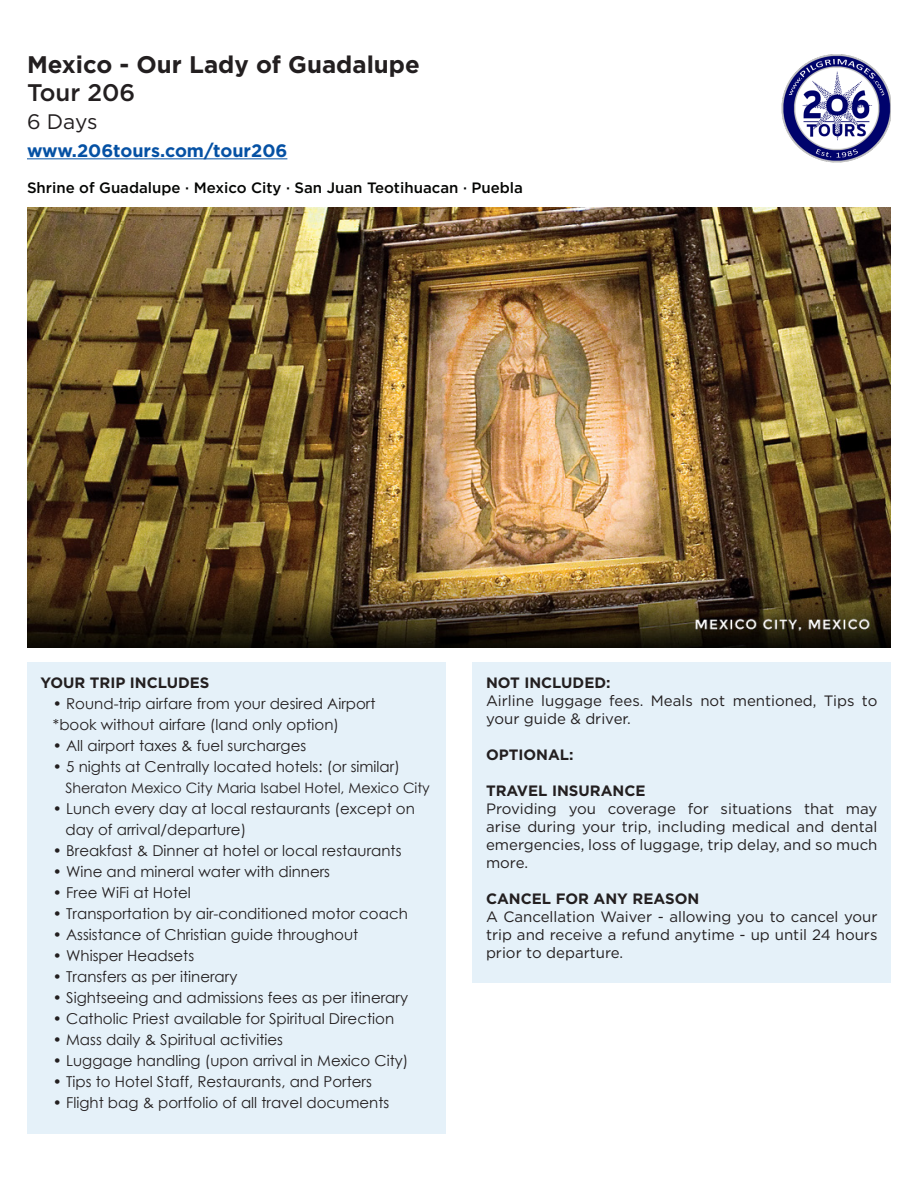
<style>
.page{position:relative;width:918px;height:1188px;background:#fff}
.page>*{position:absolute;margin:0;border:0;box-sizing:border-box;transform-origin:0 0}
.t1{font:700 24px "Gotham";color:#231f20}
.t2{font:500 24px "Gotham";color:#231f20}
.t3{font:21px "Gotham";color:#231f20}
.t4{font:700 18px "Gotham";color:#0551a4}
.t5{font:15px "Century Gothic";color:#231f20}
.t6{font:15px/18px "Gotham";color:#231f20;text-align:justify}
.t7{font:700 15px "Gotham";color:#231f20}
.t8{font:500 15px "Gotham";color:#040503}
.t9{font:14.25px "Century Gothic";color:#231f20}
</style>
<div class="page">
<div style="left:27px;top:662px;width:419px;height:472px;background:#e5f1f9"></div>
<div style="left:473px;top:662px;width:418px;height:321px;background:#e5f1f9"></div>
<hr style="left:27px;top:158px;width:260px;height:1px;background:#0551a4">
<img style="left:782px;top:54px;width:109px;height:109px">
<img style="left:27px;top:207px;width:864px;height:441px">
<p class="t1" style="left:27px;top:49px;width:394px">Mexico - Our Lady of Guadalupe</p>
<p class="t2" style="left:27px;top:77px;width:110px">Tour 206</p>
<p class="t3" style="left:27px;top:108px;width:72px">6 Days</p>
<p class="t4" style="left:27px;top:138px;width:262px">www.206tours.com/tour206</p>
<p class="t8" style="left:27px;top:177px;width:498px">Shrine of Guadalupe · Mexico City · San Juan Teotihuacan · Puebla</p>
<p class="t7" style="left:40px;top:672px;width:171px">YOUR TRIP INCLUDES</p>
<p class="t5" style="left:53px;top:693px;width:324px">• Round-trip airfare from your desired Airport</p>
<p class="t5" style="left:53px;top:714px;width:288px">*book without airfare (land only option)</p>
<p class="t5" style="left:53px;top:735px;width:255px">• All airport taxes &amp; fuel surcharges</p>
<p class="t5" style="left:53px;top:756px;width:348px">• 5 nights at Centrally located hotels: (or similar)</p>
<p class="t9" style="left:65px;top:777px;width:366px">Sheraton Mexico City Maria Isabel Hotel, Mexico City</p>
<p class="t5" style="left:53px;top:798px;width:363px">• Lunch every day at local restaurants (except on</p>
<p class="t5" style="left:65px;top:819px;width:182px">day of arrival/departure)</p>
<p class="t5" style="left:53px;top:840px;width:350px">• Breakfast &amp; Dinner at hotel or local restaurants</p>
<p class="t5" style="left:53px;top:861px;width:279px">• Wine and mineral water with dinners</p>
<p class="t5" style="left:53px;top:882px;width:139px">• Free WiFi at Hotel</p>
<p class="t5" style="left:53px;top:903px;width:356px">• Transportation by air-conditioned motor coach</p>
<p class="t5" style="left:53px;top:924px;width:307px">• Assistance of Christian guide throughout</p>
<p class="t5" style="left:53px;top:945px;width:143px">• Whisper Headsets</p>
<p class="t5" style="left:53px;top:966px;width:186px">• Transfers as per itinerary</p>
<p class="t5" style="left:53px;top:987px;width:357px">• Sightseeing and admissions fees as per itinerary</p>
<p class="t5" style="left:53px;top:1008px;width:343px">• Catholic Priest available for Spiritual Direction</p>
<p class="t5" style="left:53px;top:1029px;width:232px">• Mass daily &amp; Spiritual activities</p>
<p class="t5" style="left:53px;top:1050px;width:357px">• Luggage handling (upon arrival in Mexico City)</p>
<p class="t5" style="left:53px;top:1071px;width:320px">• Tips to Hotel Staff, Restaurants, and Porters</p>
<p class="t5" style="left:53px;top:1092px;width:338px">• Flight bag &amp; portfolio of all travel documents</p>
<p class="t7" style="left:486px;top:672px;width:126px">NOT INCLUDED:</p>
<p class="t6" style="left:486px;top:691px;width:393px">Airline luggage fees. Meals not mentioned, Tips to your guide &amp; driver.</p>
<p class="t7" style="left:486px;top:744px;width:89px">OPTIONAL:</p>
<p class="t7" style="left:486px;top:780px;width:161px">TRAVEL INSURANCE</p>
<p class="t6" style="left:486px;top:799px;width:393px">Providing you coverage for situations that may arise during your trip, including medical and dental emergencies, loss of luggage, trip delay, and so much more.</p>
<p class="t7" style="left:486px;top:888px;width:215px">CANCEL FOR ANY REASON</p>
<p class="t6" style="left:486px;top:907px;width:393px">A Cancellation Waiver - allowing you to cancel your trip and receive a refund anytime - up until 24 hours prior to departure.</p>
</div>
